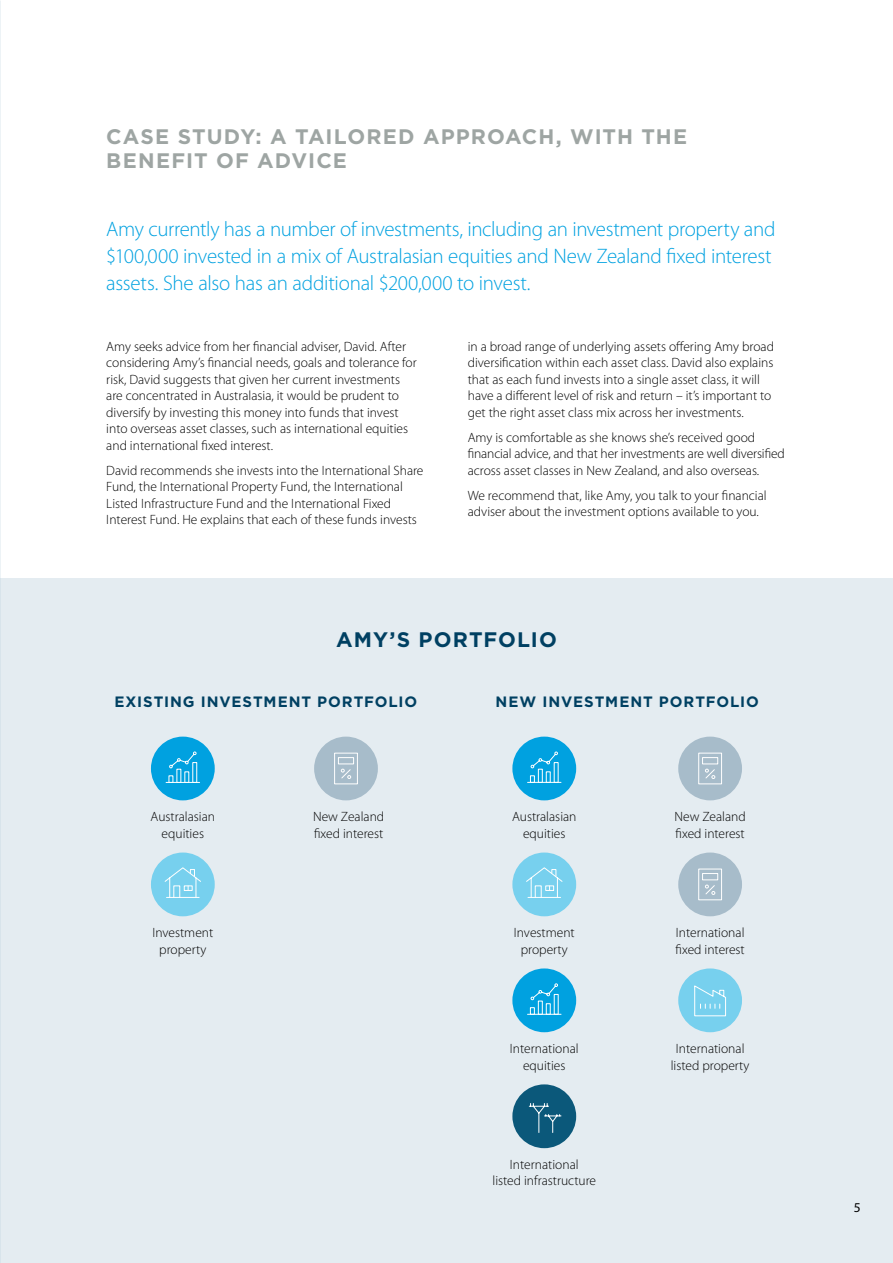
<style>
.page{position:relative;width:893px;height:1263px;background:#fff}
.page>*{position:absolute;margin:0;border:0;box-sizing:border-box;transform-origin:0 0}
.t1{font:300 21px/27px "Myriad Pro";letter-spacing:-.015em;color:#00a1e0}
.t2{font:700 21px/24px "Gotham";letter-spacing:.05em;color:#9ea5a3}
.t3{font:700 21px "Gotham";letter-spacing:.05em;color:#004062}
.t4{font:700 15px "Gotham";letter-spacing:.06em;color:#004062}
.t5{font:300 13.5px/16.5px "Myriad Pro";color:#000}
.t6{font:13.5px "Myriad Pro";color:#000}
</style>
<div class="page">
<div style="left:0;top:578px;width:893px;height:685px;background:#e4ecf1"></div>
<div style="left:678px;top:968px;width:64px;height:64px;background:#77d0ee;border-radius:50%"></div>
<svg style="left:694px;top:985px;width:32px;height:31px"></svg>
<div style="left:512px;top:737px;width:64px;height:63px;background:#00a1e0;border-radius:50%"></div>
<svg style="left:530px;top:751px;width:29px;height:31px"></svg>
<hr style="left:528px;top:782px;width:33px;height:1px;background:#fff">
<div style="left:512px;top:968px;width:64px;height:64px;background:#00a1e0;border-radius:50%"></div>
<svg style="left:530px;top:983px;width:29px;height:31px"></svg>
<hr style="left:527px;top:1014px;width:34px;height:1px;background:#fff">
<div style="left:314px;top:737px;width:64px;height:63px;background:#a7bcca;border-radius:50%"></div>
<div style="left:334px;top:753px;width:24px;height:31px;border:1px solid #fff"></div>
<svg style="left:341px;top:769px;width:10px;height:10px"></svg>
<div style="left:338px;top:757px;width:16px;height:7px;border:1px solid #fff"></div>
<div style="left:678px;top:737px;width:64px;height:63px;background:#a7bcca;border-radius:50%"></div>
<div style="left:698px;top:753px;width:24px;height:31px;border:1px solid #fff"></div>
<svg style="left:705px;top:769px;width:10px;height:10px"></svg>
<div style="left:702px;top:757px;width:16px;height:7px;border:1px solid #fff"></div>
<div style="left:678px;top:852px;width:64px;height:64px;background:#a7bcca;border-radius:50%"></div>
<div style="left:698px;top:869px;width:24px;height:31px;border:1px solid #fff"></div>
<svg style="left:705px;top:884px;width:10px;height:11px"></svg>
<div style="left:702px;top:873px;width:16px;height:7px;border:1px solid #fff"></div>
<div style="left:151px;top:737px;width:64px;height:63px;background:#00a1e0;border-radius:50%"></div>
<svg style="left:168px;top:751px;width:29px;height:31px"></svg>
<hr style="left:166px;top:782px;width:34px;height:1px;background:#fff">
<div style="left:512px;top:852px;width:64px;height:64px;background:#77d0ee;border-radius:50%"></div>
<svg style="left:526px;top:867px;width:37px;height:31px"></svg>
<div style="left:151px;top:852px;width:64px;height:64px;background:#77d0ee;border-radius:50%"></div>
<svg style="left:164px;top:867px;width:37px;height:31px"></svg>
<div style="left:512px;top:1084px;width:64px;height:64px;background:#0b587a;border-radius:50%"></div>
<svg style="left:528px;top:1103px;width:34px;height:30px"></svg>
<img style="left:0;top:0;width:1px;height:1263px">
<h1 class="t2" style="left:106px;top:125px;width:582px">CASE STUDY: A TAILORED APPROACH, WITH THE<br>BENEFIT OF ADVICE</h1>
<h1 class="t1" style="left:106px;top:215px;width:671px">Amy currently has a number of investments, including an investment property and $100,000 invested in a mix of Australasian equities and New Zealand fixed interest assets. She also has an additional $200,000 to invest.</h1>
<p class="t5" style="left:106px;top:338px;width:312px">Amy seeks advice from her financial adviser, David. After considering Amy’s financial needs, goals and tolerance for risk, David suggests that given her current investments are concentrated in Australasia, it would be prudent to diversify by investing this money into funds that invest into overseas asset classes, such as international equities and international fixed interest.</p>
<p class="t5" style="left:106px;top:462px;width:319px">David recommends she invests into the International Share Fund, the International Property Fund, the International Listed Infrastructure Fund and the International Fixed Interest Fund. He explains that each of these funds invests</p>
<p class="t5" style="left:468px;top:338px;width:308px">in a broad range of underlying assets offering Amy broad diversification within each asset class. David also explains that as each fund invests into a single asset class, it will have a different level of risk and return – it’s important to get the right asset class mix across her investments.</p>
<p class="t5" style="left:468px;top:429px;width:319px">Amy is comfortable as she knows she’s received good financial advice, and that her investments are well diversified across asset classes in New Zealand, and also overseas.</p>
<p class="t5" style="left:468px;top:487px;width:300px">We recommend that, like Amy, you talk to your financial adviser about the investment options available to you.</p>
<h1 class="t3" style="left:336px;top:626px;width:222px">AMY’S PORTFOLIO</h1>
<p class="t4" style="left:114px;top:691px;width:304px">EXISTING INVESTMENT PORTFOLIO</p>
<p class="t4" style="left:496px;top:691px;width:265px">NEW INVESTMENT PORTFOLIO</p>
<p class="t5" style="left:151px;top:808px;width:66px;text-align:center">Australasian equities</p>
<p class="t5" style="left:152px;top:924px;width:62px;text-align:center">Investment property</p>
<p class="t5" style="left:313px;top:808px;width:73px">New Zealand fixed interest</p>
<p class="t5" style="left:674px;top:808px;width:73px">New Zealand fixed interest</p>
<p class="t5" style="left:512px;top:808px;width:66px;text-align:center">Australasian equities</p>
<p class="t5" style="left:514px;top:924px;width:62px;text-align:center">Investment property</p>
<p class="t5" style="left:510px;top:1040px;width:70px;text-align:center">International equities</p>
<p class="t5" style="left:492px;top:1156px;width:105px;text-align:center">International<br>listed infrastructure</p>
<p class="t5" style="left:675px;top:924px;width:71px">International fixed interest</p>
<p class="t5" style="left:671px;top:1040px;width:80px;text-align:center">International listed property</p>
<p class="t6" style="left:854px;top:1199px;width:8px">5</p>
</div>
